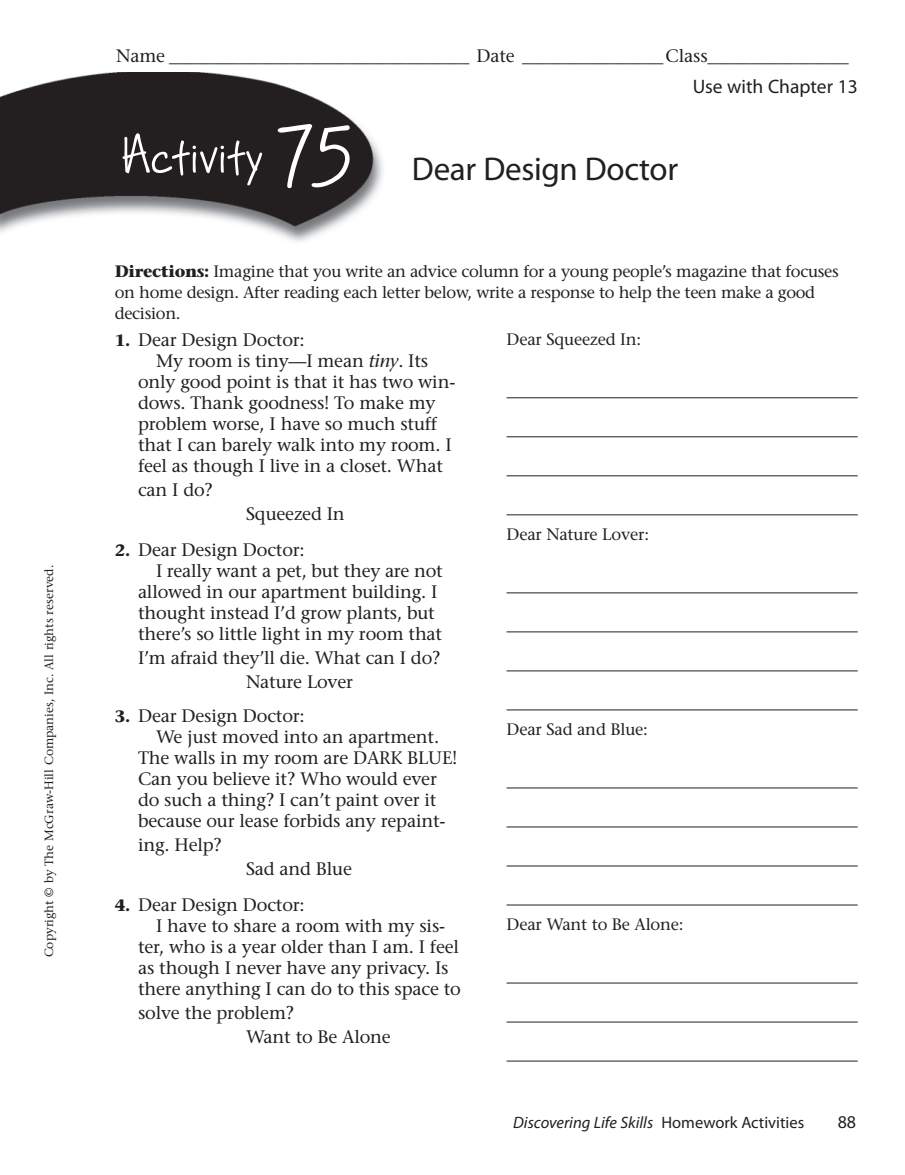
<style>
.page{position:relative;width:905px;height:1175px;background:#fff}
.page>*{position:absolute;margin:0;border:0;box-sizing:border-box;transform-origin:0 0}
.t1{font:52.5px "Bruno JB Std";color:#fff}
.t2{font:33px "Myriad Pro";letter-spacing:-.01em;color:#231f20}
.t3{font:19.5px "Myriad Pro";color:#231f20}
.t4{font:500 18px/24px "Stone Serif Std";letter-spacing:-.01em;color:#231f20}
.t5{font:18px "Myriad Pro";color:#231f20}
.t6{font:500 16.5px/21px "Stone Serif Std";letter-spacing:-.02em;color:#231f20}
.t7{font:italic 16.5px "Myriad Pro";color:#231f20}
.t8{font:500 12px "Stone Serif Std";color:#231f20}
.s1{font-size:81px}
.s2{font-weight:700}
.s3{font-weight:700;font-size:16.5px}
.s4{font-style:italic}
.s5{font-style:normal}
</style>
<div class="page">
<img style="left:1px;top:73px;width:382px;height:169px">
<hr style="left:506px;top:397px;width:351px;height:1px;background:#231f20">
<hr style="left:506px;top:436px;width:351px;height:1px;background:#231f20">
<hr style="left:506px;top:475px;width:351px;height:1px;background:#231f20">
<hr style="left:506px;top:514px;width:351px;height:1px;background:#231f20">
<hr style="left:506px;top:592px;width:351px;height:1px;background:#231f20">
<hr style="left:506px;top:631px;width:351px;height:1px;background:#231f20">
<hr style="left:506px;top:670px;width:351px;height:1px;background:#231f20">
<hr style="left:506px;top:709px;width:351px;height:1px;background:#231f20">
<hr style="left:506px;top:787px;width:351px;height:1px;background:#231f20">
<hr style="left:506px;top:826px;width:351px;height:1px;background:#231f20">
<hr style="left:506px;top:865px;width:351px;height:1px;background:#231f20">
<hr style="left:506px;top:904px;width:351px;height:1px;background:#231f20">
<hr style="left:506px;top:982px;width:351px;height:1px;background:#231f20">
<hr style="left:506px;top:1021px;width:351px;height:1px;background:#231f20">
<hr style="left:506px;top:1060px;width:351px;height:1px;background:#231f20">
<p class="t8" style="left:44px;top:957px;width:394px;rotate:-90deg">Copyright © by The McGraw-Hill Companies, Inc. All rights reserved.</p>
<p class="t4" style="left:116px;top:46px;width:734px">Name __________________________________ Date ________________Class ________________</p>
<p class="t3" style="left:692px;top:79px;width:166px">Use with Chapter 13</p>
<h1 class="t1" style="left:120px;top:137px;width:236px">Activity <span class="s1">75</span></h1>
<h2 class="t2" style="left:412px;top:156px;width:268px">Dear Design Doctor</h2>
<p class="t6" style="left:115px;top:262px;width:725px"><span class="s2">Directions:</span> Imagine that you write an advice column for a young people’s magazine that focuses on home design. After reading each letter below, write a response to help the teen make a good decision.</p>
<p class="t4" style="left:115px;top:329px;width:191px"><span class="s3">1.</span> Dear Design Doctor:</p>
<p class="t4" style="left:156px;top:350px;width:273px">My room is tiny—I mean <span class="s4">tiny</span>. Its</p>
<p class="t4" style="left:138px;top:371px;width:319px">only good point is that it has two win-</p>
<p class="t4" style="left:138px;top:392px;width:299px">dows. Thank goodness! To make my</p>
<p class="t4" style="left:138px;top:413px;width:300px">problem worse, I have so much stuff</p>
<p class="t4" style="left:138px;top:434px;width:315px">that I can barely walk into my room. I</p>
<p class="t4" style="left:138px;top:455px;width:306px">feel as though I live in a closet. What</p>
<p class="t4" style="left:138px;top:479px;width:76px">can I do?</p>
<p class="t4" style="left:246px;top:503px;width:100px">Squeezed In</p>
<p class="t4" style="left:115px;top:539px;width:191px"><span class="s3">2.</span> Dear Design Doctor:</p>
<p class="t4" style="left:156px;top:560px;width:288px">I really want a pet, but they are not</p>
<p class="t4" style="left:138px;top:581px;width:301px">allowed in our apartment building. I</p>
<p class="t4" style="left:138px;top:602px;width:298px">thought instead I’d grow plants, but</p>
<p class="t4" style="left:138px;top:623px;width:306px">there’s so little light in my room that</p>
<p class="t4" style="left:246px;top:647px;width:196px;text-indent:-108px">I’m afraid they’ll die. What can I do?<br>Nature Lover</p>
<p class="t4" style="left:115px;top:706px;width:191px"><span class="s3">3.</span> Dear Design Doctor:</p>
<p class="t4" style="left:156px;top:727px;width:285px">We just moved into an apartment.</p>
<p class="t4" style="left:138px;top:748px;width:321px">The walls in my room are DARK BLUE!</p>
<p class="t4" style="left:138px;top:769px;width:300px">Can you believe it? Who would ever</p>
<p class="t4" style="left:138px;top:790px;width:300px">do such a thing? I can’t paint over it</p>
<p class="t4" style="left:138px;top:811px;width:309px">because our lease forbids any repaint-</p>
<p class="t4" style="left:138px;top:835px;width:85px">ing. Help?</p>
<p class="t4" style="left:246px;top:859px;width:107px">Sad and Blue</p>
<p class="t4" style="left:115px;top:895px;width:191px"><span class="s3">4.</span> Dear Design Doctor:</p>
<p class="t4" style="left:156px;top:916px;width:290px">I have to share a room with my sis-</p>
<p class="t4" style="left:138px;top:937px;width:322px">ter, who is a year older than I am. I feel</p>
<p class="t4" style="left:138px;top:958px;width:312px">as though I never have any privacy. Is</p>
<p class="t4" style="left:138px;top:979px;width:324px">there anything I can do to this space to</p>
<p class="t4" style="left:246px;top:1003px;width:146px;text-indent:-108px">solve the problem?<br>Want to Be Alone</p>
<p class="t6" style="left:506px;top:330px;width:136px">Dear Squeezed In:</p>
<p class="t6" style="left:506px;top:525px;width:144px">Dear Nature Lover:</p>
<p class="t6" style="left:506px;top:720px;width:143px">Dear Sad and Blue:</p>
<p class="t6" style="left:506px;top:915px;width:179px">Dear Want to Be Alone:</p>
<p class="t7" style="left:513px;top:1115px;width:292px">Discovering Life Skills <span class="s5">Homework Activities</span></p>
<p class="t5" style="left:837px;top:1114px;width:20px">88</p>
</div>
